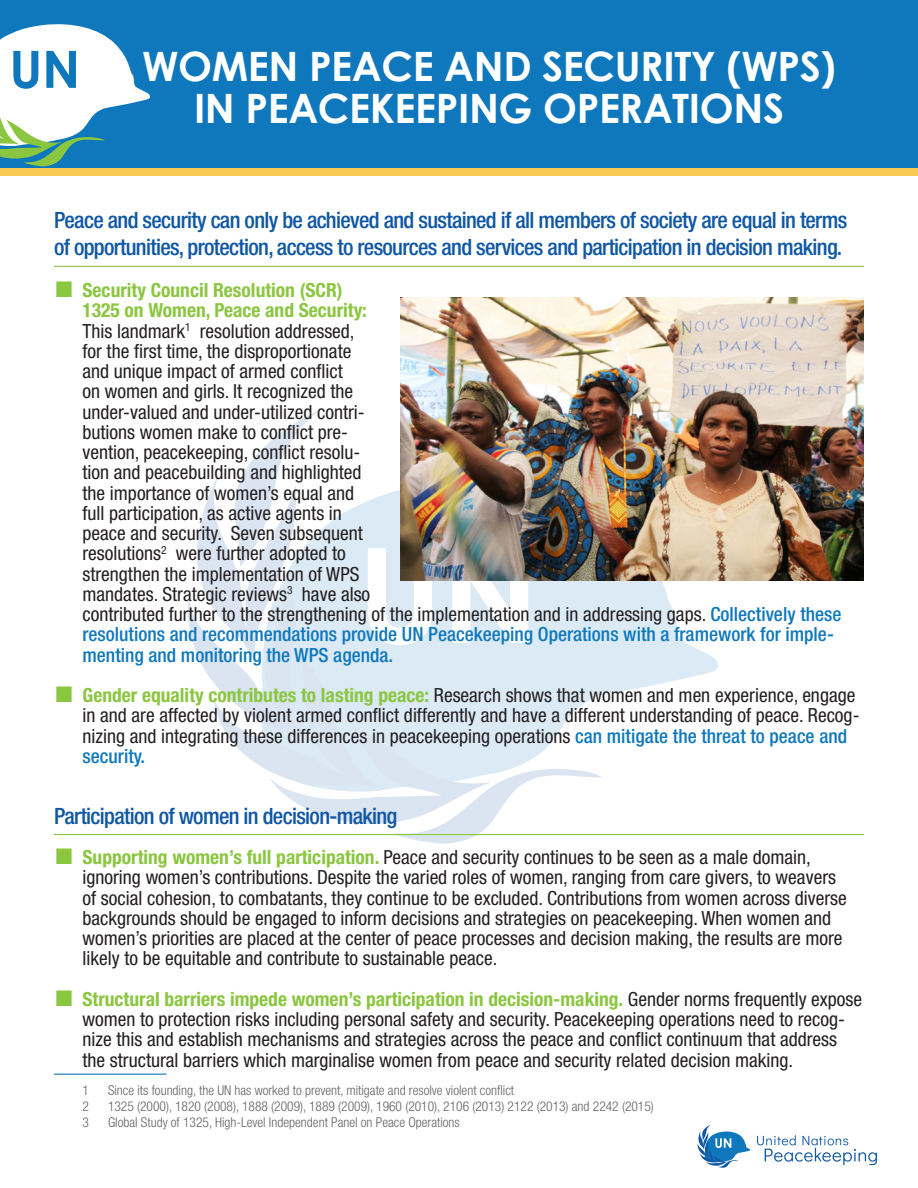
<style>
.page{position:relative;width:918px;height:1188px;background:#fff}
.page>*{position:absolute;margin:0;border:0;box-sizing:border-box;transform-origin:0 0}
.t1{font:700 40.5px/42px "Century Gothic";letter-spacing:-.01em;color:#fff;text-align:center}
.Big_title_underline{font:500 condensed 22.5px/27px "Helvetica Neue LT Std";letter-spacing:-.03em;color:#1057a4}
.t2{font:condensed 19.5px/20.2px "Helvetica Neue LT Std";color:#231f20}
.t3{font:300 condensed 13.5px "Helvetica Neue LT Std";color:#636366}
.s1{font-family:"Impact";font-stretch:normal;font-size:33px;color:#8bc640}
.s2{font-weight:700;color:#8bc640}
.s3{font-weight:500;color:#0f78bd}
</style>
<div class="page">
<div style="left:0;top:0;width:918px;height:168px;background:#0f78bd"></div>
<div style="left:0;top:168px;width:918px;height:8px;background:#f9cb53"></div>
<svg style="left:602px;top:580px;width:117px;height:115px;fill:#dbeaf5"></svg>
<svg style="left:186px;top:410px;width:416px;height:434px"></svg>
<svg style="left:757px;top:1135px;width:120px;height:30px"></svg>
<svg style="left:697px;top:1125px;width:53px;height:43px"></svg>
<hr style="left:54px;top:834px;width:810px;height:1px;background:#8bc640">
<hr style="left:54px;top:1074px;width:112px;height:1px;background:#0f78bd">
<svg style="left:0;top:24px;width:150px;height:143px"></svg>
<hr style="left:54px;top:266px;width:810px;height:1px;background:#8bc640">
<img style="left:400px;top:297px;width:464px;height:283px">
<p class="t1" style="left:142px;top:44px;width:695px">WOMEN PEACE AND SECURITY (WPS)<br>IN PEACEKEEPING OPERATIONS</p>
<p class="Big_title_underline" style="left:54px;top:207px;width:795px">Peace and security can only be achieved and sustained if all members of society are equal in terms of opportunities, protection, access to resources and services and participation in decision making.</p>
<p class="t2" style="left:82px;top:280px;width:761px;text-indent:-28px"><span class="s1">■</span> <span class="s2">Security Council Resolution (SCR)<br>1325 on Women, Peace and Security:<br></span>This landmark<sup>1</sup> resolution addressed,<br>for the first time, the disproportionate<br>and unique impact of armed conflict<br>on women and girls. It recognized the<br>under-valued and under-utilized contri-<br>butions women make to conflict pre-<br>vention, peacekeeping, conflict resolu-<br>tion and peacebuilding and highlighted<br>the importance of women’s equal and<br>full participation, as active agents in<br>peace and security. Seven subsequent<br>resolutions<sup>2</sup> were further adopted to<br>strengthen the implementation of WPS<br>mandates. Strategic reviews<sup>3</sup> have also<br>contributed further to the strengthening of the implementation and in addressing gaps. <span class="s3">Collectively these resolutions and recommendations provide UN Peacekeeping Operations with a framework for imple&shy;menting and monitoring the WPS agenda.</span></p>
<p class="t2" style="left:82px;top:685px;width:779px;text-indent:-28px"><span class="s1">■</span> <span class="s2">Gender equality contributes to lasting peace:</span> Research shows that women and men experience, engage in and are affected by violent armed conflict differently and have a different understanding of peace. Recog&shy;nizing and integrating these differences in peacekeeping operations <span class="s3">can mitigate the threat to peace and security.</span></p>
<p class="Big_title_underline" style="left:54px;top:802px;width:345px">Participation of women in decision-making</p>
<p class="t2" style="left:82px;top:847px;width:766px;text-indent:-28px"><span class="s1">■</span> <span class="s2">Supporting women’s full participation.</span> Peace and security continues to be seen as a male domain, ignoring women’s contributions. Despite the varied roles of women, ranging from care givers, to weavers of social cohesion, to combatants, they continue to be excluded. Contributions from women across diverse backgrounds should be engaged to inform decisions and strategies on peacekeeping. When women and women’s priorities are placed at the center of peace processes and decision making, the results are more likely to be equitable and contribute to sustainable peace.</p>
<p class="t2" style="left:82px;top:989px;width:781px;text-indent:-28px"><span class="s1">■</span> <span class="s2">Structural barriers impede women’s participation in decision-making.</span> Gender norms frequently expose women to protection risks including personal safety and security. Peacekeeping operations need to recog&shy;nize this and establish mechanisms and strategies across the peace and conflict continuum that address the structural barriers which marginalise women from peace and security related decision making.</p>
<p class="t3" style="left:82px;top:1082px;width:8px">1</p>
<p class="t3" style="left:108px;top:1082px;width:408px">Since its founding, the UN has worked to prevent, mitigate and resolve violent conflict</p>
<p class="t3" style="left:82px;top:1099px;width:8px">2</p>
<p class="t3" style="left:108px;top:1099px;width:547px">1325 (2000), 1820 (2008), 1888 (2009), 1889 (2009), 1960 (2010), 2106 (2013) 2122 (2013) and 2242 (2015)</p>
<p class="t3" style="left:82px;top:1115px;width:8px">3</p>
<p class="t3" style="left:108px;top:1115px;width:353px">Global Study of 1325, High-Level Independent Panel on Peace Operations</p>
</div>
